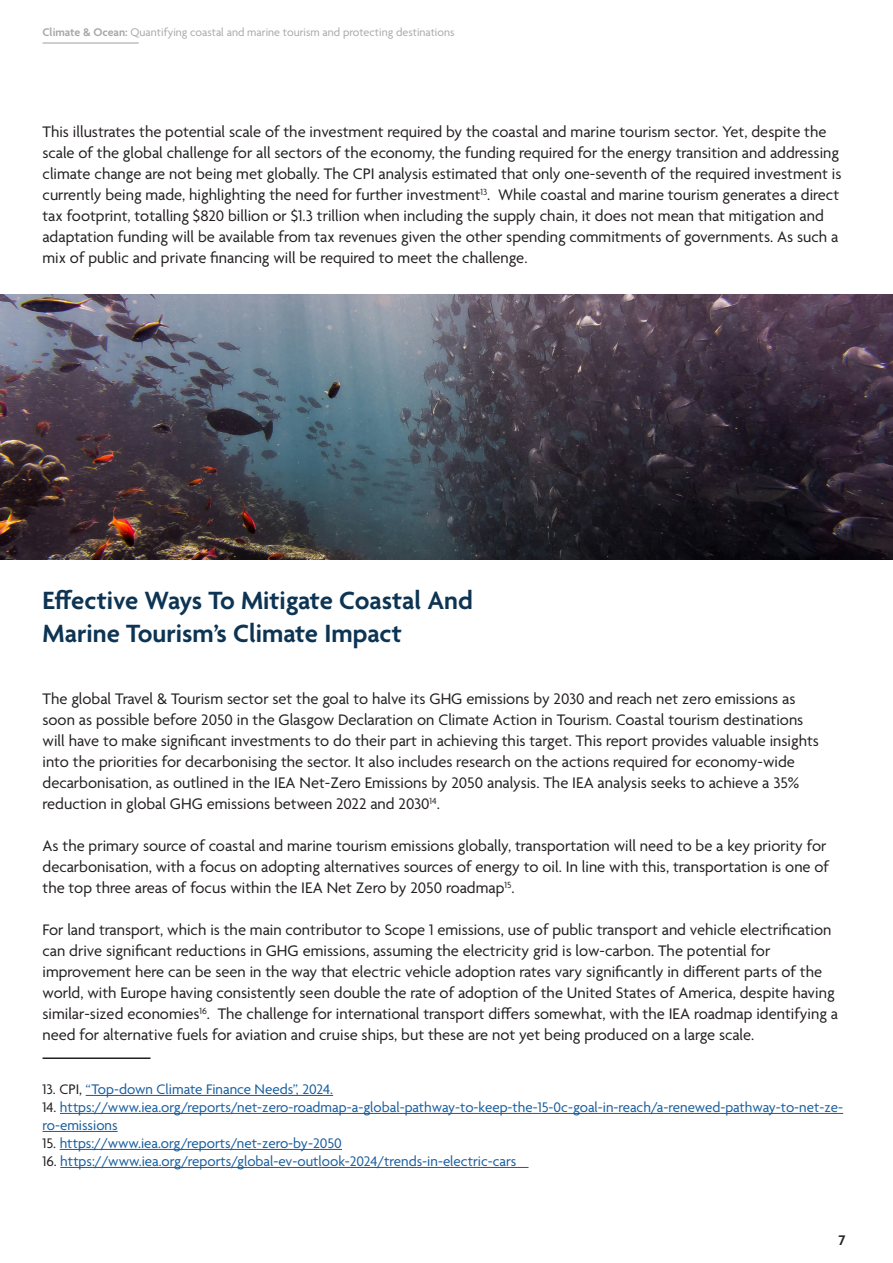
<style>
.page{position:relative;width:893px;height:1263px;background:#fff}
.page>*{position:absolute;margin:0;border:0;box-sizing:border-box;transform-origin:0 0}
.Heading{font:600 27px "Agenda";color:#0d3453}
.Body_copy{font:16.5px/21px "Agenda";color:#231f20}
.t1{font:15px/18px "Agenda";color:#175d9e}
.t2{font:600 15px "Agenda";color:#231f20}
.t3{font:12px "Agenda";color:#a7a9a9}
.s1{font-weight:600}
.s2{color:#231f20}
</style>
<div class="page">
<hr style="left:43px;top:42px;width:96px;height:2px;background:#a7a9a9">
<hr style="left:43px;top:1057px;width:108px;height:2px;background:#231f20">
<hr style="left:86px;top:1095px;width:247px;height:1px;background:#175d9e">
<hr style="left:60px;top:1113px;width:783px;height:1px;background:#175d9e">
<hr style="left:43px;top:1131px;width:75px;height:1px;background:#175d9e">
<hr style="left:60px;top:1149px;width:282px;height:1px;background:#175d9e">
<hr style="left:60px;top:1167px;width:469px;height:1px;background:#175d9e">
<img style="left:0;top:295px;width:893px;height:265px">
<p class="t3" style="left:43px;top:26px;width:414px"><span class="s1">Climate &amp; Ocean:</span> Quantifying coastal and marine tourism and protecting destinations</p>
<p class="Body_copy" style="left:43px;top:122px;width:800px">This illustrates the potential scale of the investment required by the coastal and marine tourism sector. Yet, despite the scale of the global challenge for all sectors of the economy, the funding required for the energy transition and addressing climate change are not being met globally. The CPI analysis estimated that only one-seventh of the required investment is currently being made, highlighting the need for further investment<sup>13</sup>. While coastal and marine tourism generates a direct tax footprint, totalling $820 billion or $1.3 trillion when including the supply chain, it does not mean that mitigation and adaptation funding will be available from tax revenues given the other spending commitments of governments. As such a mix of public and private financing will be required to meet the challenge.</p>
<p class="Heading" style="left:43px;top:586px;width:432px">Effective Ways To Mitigate Coastal And</p>
<p class="Heading" style="left:43px;top:618px;width:361px">Marine Tourism’s Climate Impact</p>
<p class="Body_copy" style="left:43px;top:689px;width:778px">The global Travel &amp; Tourism sector set the goal to halve its GHG emissions by 2030 and reach net zero emissions as soon as possible before 2050 in the Glasgow Declaration on Climate Action in Tourism. Coastal tourism destinations will have to make significant investments to do their part in achieving this target. This report provides valuable insights into the priorities for decarbonising the sector. It also includes research on the actions required for economy-wide decarbonisation, as outlined in the IEA Net-Zero Emissions by 2050 analysis. The IEA analysis seeks to achieve a 35% reduction in global GHG emissions between 2022 and 2030<sup>14</sup>.</p>
<p class="Body_copy" style="left:43px;top:836px;width:788px">As the primary source of coastal and marine tourism emissions globally, transportation will need to be a key priority for decarbonisation, with a focus on adopting alternatives sources of energy to oil. In line with this, transportation is one of the top three areas of focus within the IEA Net Zero by 2050 roadmap<sup>15</sup>.</p>
<p class="Body_copy" style="left:43px;top:920px;width:797px">For land transport, which is the main contributor to Scope 1 emissions, use of public transport and vehicle electrification can drive significant reductions in GHG emissions, assuming the electricity grid is low-carbon. The potential for improvement here can be seen in the way that electric vehicle adoption rates vary significantly in different parts of the world, with Europe having consistently seen double the rate of adoption of the United States of America, despite having similar-sized economies<sup>16</sup>. The challenge for international transport differs somewhat, with the IEA roadmap identifying a need for alternative fuels for aviation and cruise ships, but these are not yet being produced on a large scale.</p>
<p class="t1" style="left:43px;top:1081px;width:292px"><span class="s2">13. CPI,</span> “Top-down Climate Finance Needs”, 2024.</p>
<p class="t1" style="left:43px;top:1099px;width:802px"><span class="s2">14.</span> https://www.iea.org/reports/net-zero-roadmap-a-global-pathway-to-keep-the-15-0c-goal-in-reach/a-renewed-pathway-to-net-ze&shy;ro-emissions</p>
<p class="t1" style="left:43px;top:1135px;width:301px"><span class="s2">15.</span> https://www.iea.org/reports/net-zero-by-2050</p>
<p class="t1" style="left:43px;top:1153px;width:475px"><span class="s2">16.</span> https://www.iea.org/reports/global-ev-outlook-2024/trends-in-electric-cars</p>
<p class="t2" style="left:839px;top:1232px;width:8px">7</p>
</div>
